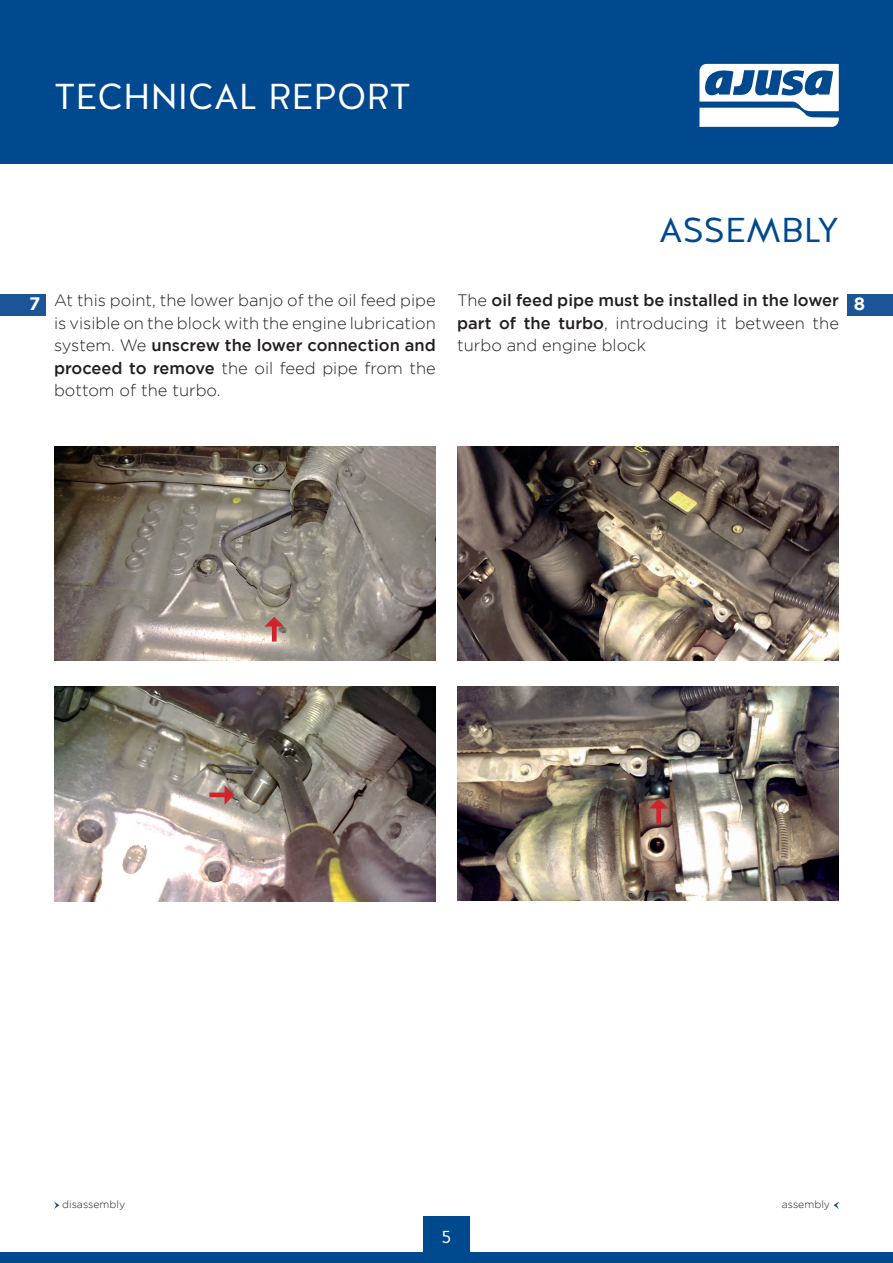
<style>
.page{position:relative;width:893px;height:1263px;background:#fff}
.page>*{position:absolute;margin:0;border:0;box-sizing:border-box;transform-origin:0 0}
.t1{font:36px "Halis GR";color:#fff}
.t2{font:34.5px "Halis GR";color:#01498e}
.t3{font:700 18px "Gotham";color:#fff}
.t4{font:18px "Halis GR";color:#fff}
.t5{font:300 16.5px/22.5px "Gotham";color:#231f20;text-align:justify}
.t6{font:500 16.5px/22.5px "Gotham";color:#231f20;text-align:justify}
.t7{font:300 10.5px "Gotham";color:#231f20}
.s1{font-weight:300}
.s2{font-weight:500}
</style>
<div class="page">
<div style="left:0;top:0;width:893px;height:163px;background:#01498e"></div>
<svg style="left:699px;top:64px;width:140px;height:63px"></svg>
<div style="left:0;top:1252px;width:893px;height:11px;background:#01498e"></div>
<div style="left:423px;top:1216px;width:47px;height:46px;background:#01498e"></div>
<div style="left:0;top:294px;width:45px;height:21px;background:#1b5497"></div>
<div style="left:848px;top:294px;width:45px;height:21px;background:#1b5497"></div>
<img style="left:54px;top:446px;width:382px;height:215px">
<img style="left:54px;top:686px;width:382px;height:215px">
<img style="left:457px;top:446px;width:382px;height:215px">
<img style="left:457px;top:686px;width:382px;height:215px">
<svg style="left:264px;top:617px;width:20px;height:24px"></svg>
<svg style="left:649px;top:799px;width:19px;height:24px"></svg>
<svg style="left:210px;top:785px;width:24px;height:20px"></svg>
<svg style="left:54px;top:1201px;width:5px;height:8px"></svg>
<svg style="left:833px;top:1201px;width:6px;height:8px"></svg>
<h1 class="t1" style="left:54px;top:73px;width:358px">TECHNICAL REPORT</h1>
<h2 class="t2" style="left:659px;top:208px;width:181px">ASSEMBLY</h2>
<p class="t6" style="left:457px;top:289px;width:383px"><span class="s1">The</span> oil feed pipe must be installed in the lower part of the turbo<span class="s1">, introducing it between the turbo and engine block</span></p>
<p class="t5" style="left:54px;top:289px;width:383px">At this point, the lower banjo of the oil feed pipe is visible on the block with the engine lubrication system. We <span class="s2">unscrew the lower connection and proceed to remove</span> the oil feed pipe from the bottom of the turbo.</p>
<p class="t3" style="left:29px;top:293px;width:13px">7</p>
<p class="t3" style="left:854px;top:293px;width:13px">8</p>
<p class="t7" style="left:62px;top:1199px;width:64px">disassembly</p>
<p class="t7" style="left:782px;top:1199px;width:50px">assembly</p>
<p class="t4" style="left:442px;top:1225px;width:11px">5</p>
</div>
